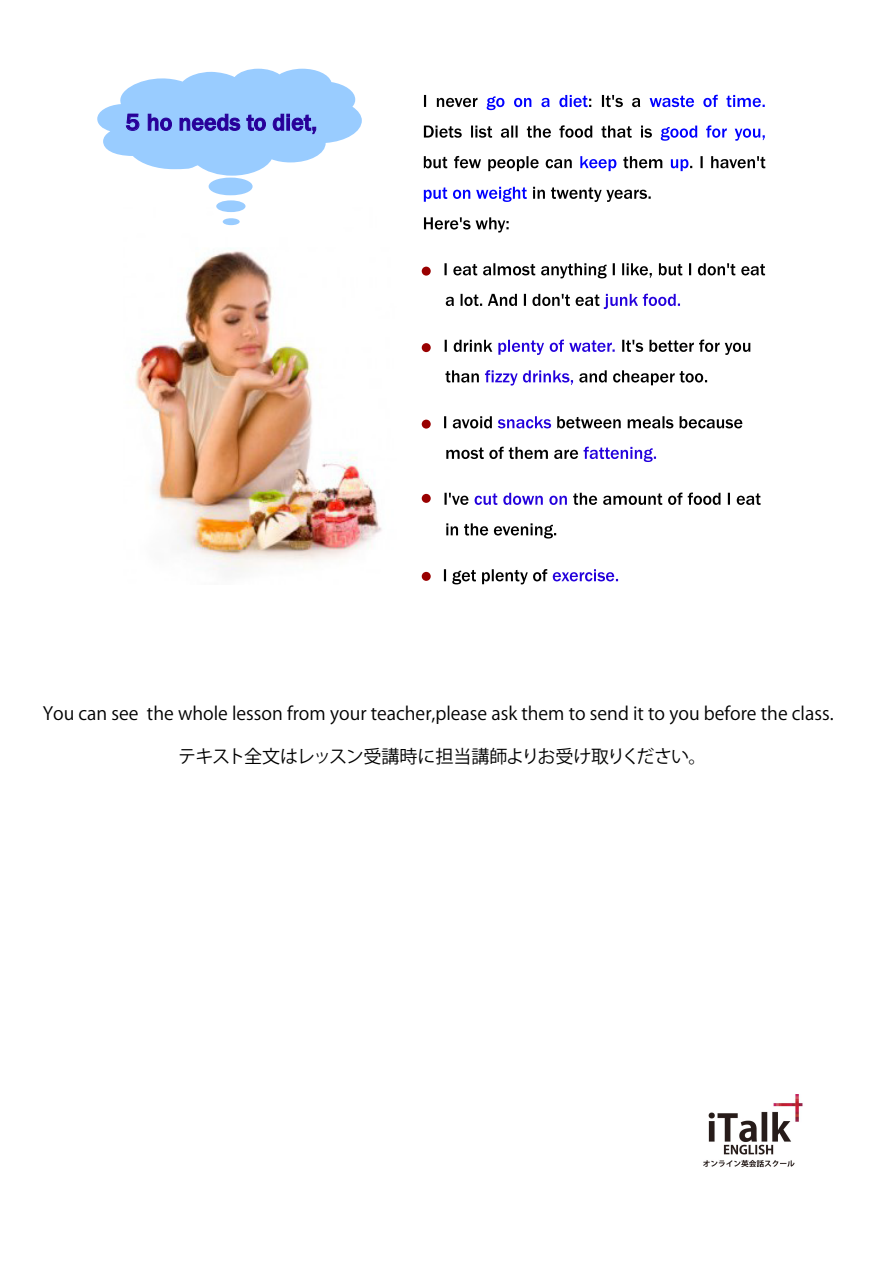
<style>
.page{position:relative;width:893px;height:1263px;background:#fff}
.page>*{position:absolute;margin:0;border:0;box-sizing:border-box;transform-origin:0 0}
.t1{font:500 24px "Franklin Gothic";color:#280099}
.t2{font:18px "Koz Go Pr 6 N";color:#000}
.t3{font:18px "Koz Go Pr 6 N";letter-spacing:-.03em;color:#000}
</style>
<div class="page">
<img style="left:135px;top:207px;width:247px;height:365px">
<div style="left:209px;top:178px;width:43px;height:17px;background:#9cf;border-radius:50%"></div>
<div style="left:216px;top:200px;width:29px;height:12px;background:#9cf;border-radius:50%"></div>
<div style="left:223px;top:218px;width:17px;height:7px;background:#9cf;border-radius:50%"></div>
<svg style="left:424px;top:95px;width:53px;height:12px"></svg>
<svg style="left:486px;top:95px;width:154px;height:15px"></svg>
<svg style="left:649px;top:95px;width:115px;height:12px"></svg>
<svg style="left:424px;top:125px;width:228px;height:13px"></svg>
<svg style="left:660px;top:125px;width:104px;height:16px"></svg>
<svg style="left:424px;top:156px;width:147px;height:15px"></svg>
<svg style="left:580px;top:156px;width:36px;height:15px"></svg>
<svg style="left:623px;top:156px;width:39px;height:12px"></svg>
<svg style="left:671px;top:156px;width:94px;height:15px"></svg>
<svg style="left:424px;top:187px;width:102px;height:15px"></svg>
<svg style="left:533px;top:187px;width:117px;height:15px"></svg>
<svg style="left:424px;top:217px;width:84px;height:16px"></svg>
<svg style="left:444px;top:263px;width:321px;height:15px"></svg>
<svg style="left:446px;top:294px;width:234px;height:15px"></svg>
<svg style="left:444px;top:340px;width:48px;height:12px"></svg>
<svg style="left:498px;top:340px;width:116px;height:15px"></svg>
<svg style="left:622px;top:340px;width:128px;height:15px"></svg>
<svg style="left:445px;top:370px;width:34px;height:13px"></svg>
<svg style="left:485px;top:370px;width:88px;height:16px"></svg>
<svg style="left:579px;top:370px;width:128px;height:15px"></svg>
<svg style="left:444px;top:416px;width:48px;height:12px"></svg>
<svg style="left:498px;top:416px;width:53px;height:12px"></svg>
<svg style="left:557px;top:416px;width:185px;height:12px"></svg>
<svg style="left:446px;top:447px;width:210px;height:15px"></svg>
<svg style="left:444px;top:493px;width:24px;height:12px"></svg>
<svg style="left:474px;top:493px;width:93px;height:12px"></svg>
<svg style="left:573px;top:493px;width:187px;height:12px"></svg>
<svg style="left:446px;top:523px;width:110px;height:16px"></svg>
<svg style="left:444px;top:569px;width:174px;height:15px"></svg>
<img style="left:703px;top:1095px;width:100px;height:73px">
<svg style="left:97px;top:69px;width:265px;height:107px"></svg>
<div style="left:422px;top:267px;width:8px;height:9px;background:#900;border-radius:50%"></div>
<div style="left:422px;top:343px;width:8px;height:9px;background:#900;border-radius:50%"></div>
<div style="left:422px;top:420px;width:8px;height:9px;background:#900;border-radius:50%"></div>
<div style="left:422px;top:494px;width:8px;height:9px;background:#900;border-radius:50%"></div>
<div style="left:422px;top:572px;width:8px;height:9px;background:#900;border-radius:50%"></div>
<h1 class="t1" style="left:125px;top:107px;width:16px">5</h1>
<h1 class="t1" style="left:311px;top:107px;width:7px">,</h1>
<p class="t2" style="left:43px;top:703px;width:792px">You can see the whole lesson from your teacher,please ask them to send it to you before the class.</p>
<p class="t3" style="left:178px;top:746px;width:530px">テキスト全文はレッスン受講時に担当講師よりお受け取りください。</p>
</div>
